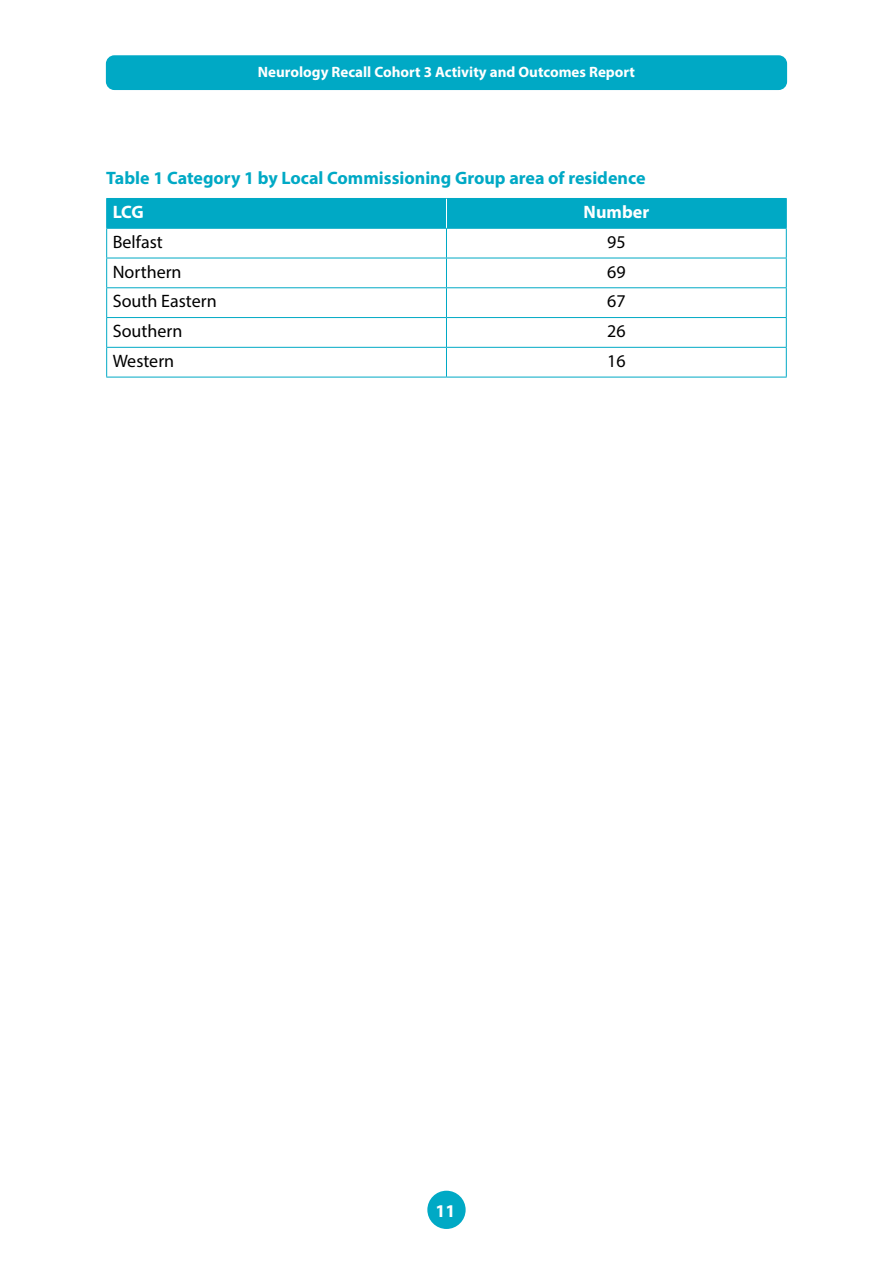
<style>
.page{position:relative;width:893px;height:1263px;background:#fff}
.page>*{position:absolute;margin:0;border:0;box-sizing:border-box;transform-origin:0 0}
.P_-_Figure_and_table{font:700 18px "Myriad Pro";color:#00a9c5}
.P_-_Bodytext{font:18px "Myriad Pro";color:#000}
.P_-_Bodytext-2{font:700 18px "Myriad Pro";color:#fff}
.t1{font:700 15px "Myriad Pro";color:#fff}
</style>
<div class="page">
<div style="left:106px;top:55px;width:681px;height:35px;background:#00a9c5;border-radius:9px"></div>
<div style="left:427px;top:1191px;width:39px;height:38px;background:#00a9c5;border-radius:50%"></div>
<hr style="left:106px;top:377px;width:340px;height:1px;background:#00a9c5">
<hr style="left:446px;top:377px;width:341px;height:1px;background:#00a9c5">
<svg style="left:106px;top:198px;width:681px;height:179px"></svg>
<p class="t1" style="left:258px;top:62px;width:379px">Neurology Recall Cohort 3 Activity and Outcomes Report</p>
<p class="P_-_Figure_and_table" style="left:106px;top:166px;width:541px">Table 1 Category 1 by Local Commissioning Group area of residence</p>
<p class="P_-_Bodytext-2" style="left:113px;top:200px;width:32px">LCG</p>
<p class="P_-_Bodytext-2" style="left:584px;top:200px;width:67px">Number</p>
<p class="P_-_Bodytext" style="left:113px;top:231px;width:52px">Belfast</p>
<p class="P_-_Bodytext" style="left:607px;top:231px;width:20px">95</p>
<p class="P_-_Bodytext" style="left:113px;top:260px;width:70px">Northern</p>
<p class="P_-_Bodytext" style="left:607px;top:260px;width:20px">69</p>
<p class="P_-_Bodytext" style="left:113px;top:290px;width:106px">South Eastern</p>
<p class="P_-_Bodytext" style="left:607px;top:290px;width:20px">67</p>
<p class="P_-_Bodytext" style="left:113px;top:320px;width:71px">Southern</p>
<p class="P_-_Bodytext" style="left:607px;top:320px;width:20px">26</p>
<p class="P_-_Bodytext" style="left:113px;top:350px;width:63px">Western</p>
<p class="P_-_Bodytext" style="left:607px;top:350px;width:20px">16</p>
<p class="P_-_Bodytext-2" style="left:435px;top:1199px;width:21px">11</p>
</div>
